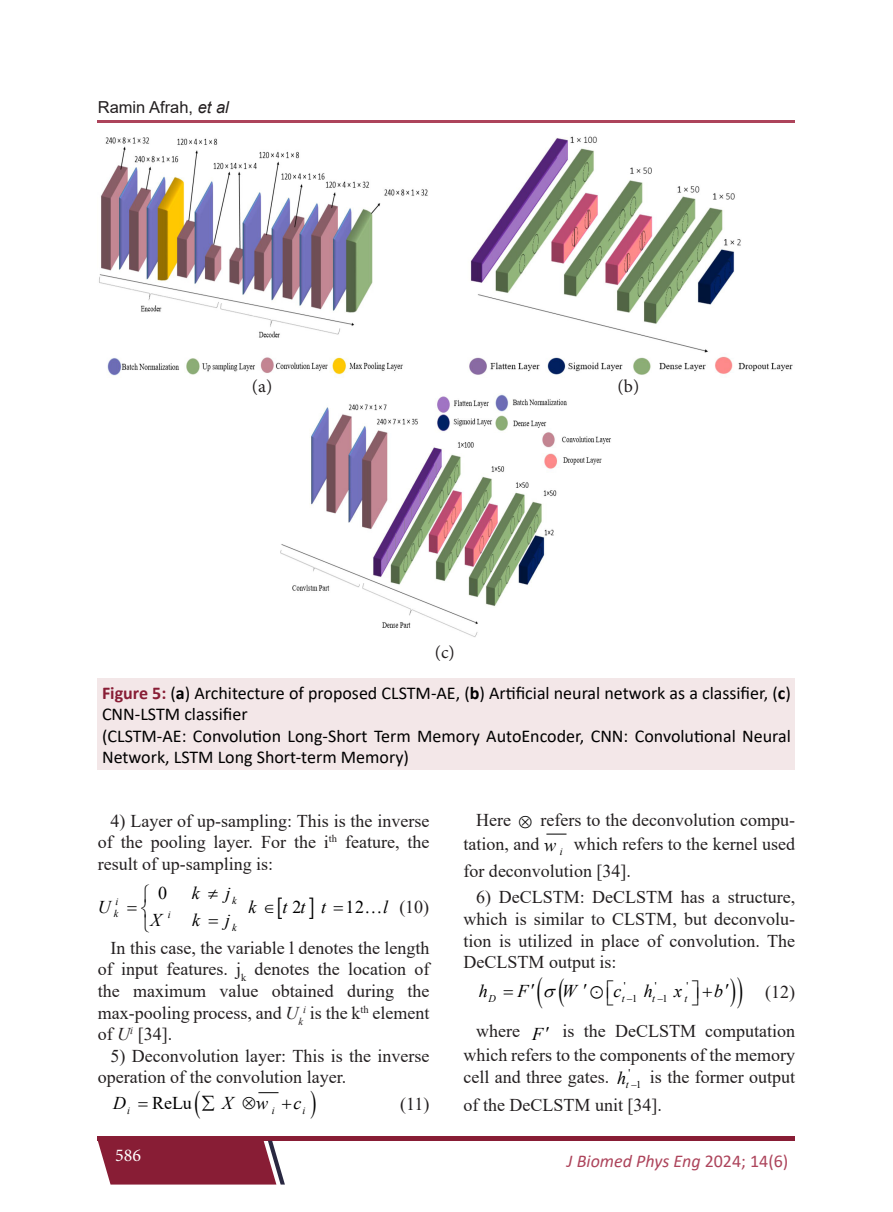
<style>
.page{position:relative;width:893px;height:1212px;background:#fff}
.page>*{position:absolute;margin:0;border:0;box-sizing:border-box;transform-origin:0 0}
.Body{font:18px/21.6px "Times New Roman";color:#231f20}
.Figure{font:18px/21.6px "Calibri";color:#000}
.t1{font:italic 18px "Times New Roman";color:#000}
.t2{font:italic 18px "Calibri";color:#ad445b}
.t3{font:18px "Minion Pro";color:#231f20}
.t4{font:18px "Times New Roman";color:#000}
.t5{font:18px "Minion Pro";color:#fff}
.Running_Author{font:16.5px "Arial";color:#231f20}
.t6{font:italic 10.35px "Times New Roman";color:#000}
.t7{font:10.35px/12.8px "Times New Roman";color:#000}
.s1{font-style:italic}
.s2{font-weight:700;color:#881d35}
.s3{font-weight:700}
.s4{font-style:italic;color:#000}
.s5{font-style:normal}
</style>
<div class="page">
<div style="left:98px;top:1136px;width:697px;height:5px;background:#881d35"></div>
<svg style="left:98px;top:1141px;width:187px;height:43px"></svg>
<hr style="left:98px;top:120px;width:697px;height:2px;background:#ad445b">
<svg style="left:259px;top:1092px;width:19px;height:1px"></svg>
<svg style="left:547px;top:834px;width:19px;height:1px"></svg>
<img style="left:99px;top:137px;width:329px;height:239px">
<img style="left:469px;top:136px;width:324px;height:239px">
<img style="left:281px;top:394px;width:330px;height:243px">
<div style="left:98px;top:678px;width:697px;height:92px;background:#f3e7e8"></div>
<p class="Running_Author" style="left:98px;top:96px;width:133px">Ramin Afrah, <span class="s1">et al</span></p>
<p class="t3" style="left:252px;top:374px;width:22px">(a)</p>
<p class="t3" style="left:435px;top:640px;width:22px">(c)</p>
<p class="t3" style="left:618px;top:374px;width:23px">(b)</p>
<p class="Figure" style="left:102px;top:681px;width:690px"><span class="s2">Figure 5:</span> (<span class="s3">a</span>) Architecture of proposed CLSTM-AE, (<span class="s3">b</span>) Artificial neural network as a classifier, (<span class="s3">c</span>)<br>CNN-LSTM classifier</p>
<p class="Figure" style="left:102px;top:724px;width:690px">(CLSTM-AE: Convolution Long-Short Term Memory AutoEncoder, CNN: Convolutional Neural<br>Network, LSTM Long Short-term Memory)</p>
<p class="Body" style="left:98px;top:809px;width:333px;text-align:justify;text-indent:13px">4) Layer of up-sampling: This is the inverse of the pooling layer. For the i<sup>th</sup> feature, the result of up-sampling is:</p>
<p class="t4" style="left:158px;top:880px;width:10px">0</p>
<p class="t4" style="left:292px;top:894px;width:10px">2</p>
<p class="t4" style="left:345px;top:894px;width:20px">1 2</p>
<p class="t1" style="left:192px;top:881px;width:9px">k</p>
<p class="t1" style="left:208px;top:881px;width:24px">≠ j</p>
<p class="t6" style="left:116px;top:894px;width:4px">i</p>
<p class="t6" style="left:232px;top:893px;width:6px">k</p>
<p class="t6" style="left:114px;top:906px;width:6px">k</p>
<p class="t6" style="left:168px;top:907px;width:4px">i</p>
<p class="t6" style="left:232px;top:920px;width:6px">k</p>
<p class="t1" style="left:98px;top:894px;width:14px">U</p>
<p class="t1" style="left:248px;top:894px;width:79px">k ∈tt t</p>
<p class="t1" style="left:383px;top:894px;width:7px">l</p>
<p class="t1" style="left:150px;top:908px;width:12px">X</p>
<p class="t1" style="left:192px;top:908px;width:9px">k</p>
<p class="t1" style="left:225px;top:908px;width:7px">j</p>
<p class="Body" style="left:399px;top:896px;width:31px">(10)</p>
<p class="Body" style="left:98px;top:936px;width:333px;text-align:justify;text-indent:13px">In this case, the variable l denotes the length of input features. j<sub>k</sub> denotes the location of the maximum value obtained during the max-pooling process, and <span class="s1">U</span><sub>k</sub><sup>i</sup> is the k<sup>th</sup> element of <span class="s1">U</span><sup>i</sup> [34].</p>
<p class="Body" style="left:98px;top:1044px;width:333px;text-indent:13px">5) Deconvolution layer: This is the inverse operation of the convolution layer.</p>
<p class="t1" style="left:113px;top:1091px;width:14px">D</p>
<p class="t1" style="left:202px;top:1091px;width:33px">∑ X</p>
<p class="t1" style="left:242px;top:1091px;width:28px">⊗w</p>
<p class="t1" style="left:293px;top:1091px;width:9px">c</p>
<p class="t6" style="left:127px;top:1103px;width:4px">i</p>
<p class="t4" style="left:152px;top:1091px;width:41px">ReLu</p>
<p class="t6" style="left:272px;top:1103px;width:4px">i</p>
<p class="t6" style="left:302px;top:1103px;width:4px">i</p>
<p class="Body" style="left:400px;top:1093px;width:31px">(11)</p>
<p class="t5" style="left:115px;top:1143px;width:27px">586</p>
<p class="Body" style="left:463px;top:808px;width:333px;line-height:24px;text-indent:77px">refers to the deconvolution compu&shy;tation, and <span class="s4">w</span> <sub>i</sub></p>
<p class="Body" style="left:476px;top:809px;width:36px">Here</p>
<p class="Body" style="left:463px;top:830px;width:333px;line-height:27px;text-indent:110px">which refers to the kernel used for deconvolution [34].</p>
<p class="Body" style="left:463px;top:886px;width:333px;text-align:justify;text-indent:13px">6) DeCLSTM: DeCLSTM has a structure, which is similar to CLSTM, but deconvolu&shy;tion is utilized in place of convolution. The DeCLSTM output is:</p>
<p class="t7" style="left:624px;top:979px;width:3px">'</p>
<p class="t7" style="left:655px;top:979px;width:3px">'</p>
<p class="t7" style="left:686px;top:979px;width:3px">'</p>
<p class="t6" style="left:622px;top:991px;width:17px">t−<span class="s5">1</span></p>
<p class="t6" style="left:652px;top:991px;width:17px">t −<span class="s5">1</span></p>
<p class="t1" style="left:479px;top:979px;width:10px">h</p>
<p class="t1" style="left:517px;top:979px;width:12px">F</p>
<p class="t1" style="left:562px;top:979px;width:16px">W</p>
<p class="t1" style="left:613px;top:979px;width:70px">chx</p>
<p class="t1" style="left:714px;top:979px;width:10px">b</p>
<p class="Body" style="left:765px;top:981px;width:31px">(12)</p>
<p class="Body" style="left:476px;top:1020px;width:45px">where</p>
<p class="t1" style="left:532px;top:1021px;width:12px">F</p>
<p class="t6" style="left:488px;top:991px;width:9px">D</p>
<p class="t6" style="left:684px;top:991px;width:4px">t</p>
<p class="Body" style="left:463px;top:1019px;width:333px;line-height:24px;text-align:right">is the DeCLSTM computation<br>which refers to the components of the memory</p>
<p class="Body" style="left:463px;top:1066px;width:147px">cell and three gates.</p>
<p class="t7" style="left:626px;top:1065px;width:17px">'<br><span class="s1">t</span> 1</p>
<p class="Body" style="left:463px;top:1062px;width:333px;line-height:28.2px;text-indent:186px">is the former output of the DeCLSTM unit [34].</p>
<p class="t1" style="left:617px;top:1065px;width:21px">h −</p>
<p class="t2" style="left:567px;top:1148px;width:223px">J Biomed Phys Eng <span class="s5">2024; 14(6)</span></p>
</div>
